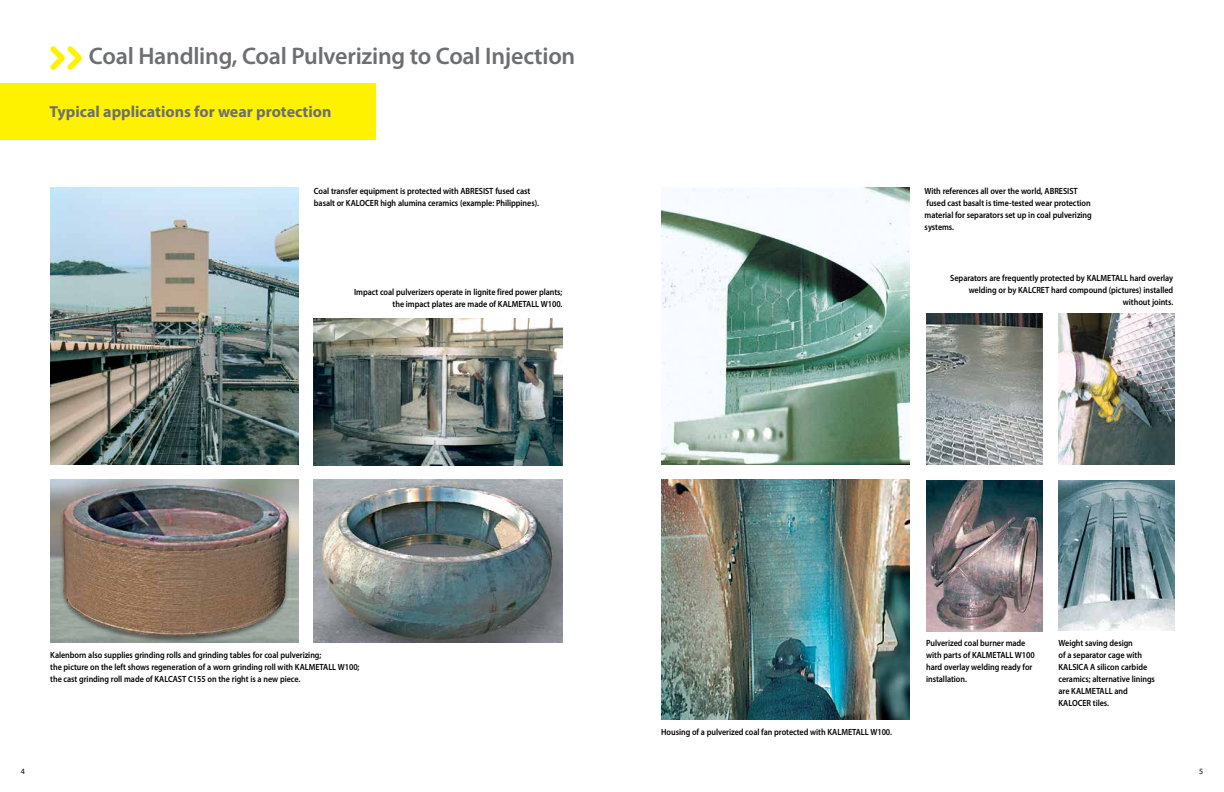
<style>
.page{position:relative;width:1224px;height:792px;background:#fff}
.page>*{position:absolute;margin:0;border:0;box-sizing:border-box;transform-origin:0 0}
.t1{font:600 24px "Myriad Pro";letter-spacing:-.01em;color:#6d6e71}
.t2{font:700 16px "Myriad Pro";color:#6d6e71}
.t3{font:600 9px/12px "Myriad Pro";letter-spacing:-.005em;color:#000;scale:.9 1}
.t4{font:8px "Myriad Pro";color:#000}
</style>
<div class="page">
<img style="left:50px;top:188px;width:249px;height:277px">
<img style="left:50px;top:480px;width:249px;height:163px">
<img style="left:314px;top:318px;width:249px;height:148px">
<img style="left:661px;top:480px;width:248px;height:240px">
<img style="left:314px;top:480px;width:249px;height:163px">
<img style="left:661px;top:188px;width:248px;height:277px">
<img style="left:1058px;top:314px;width:116px;height:151px">
<img style="left:926px;top:314px;width:116px;height:151px">
<img style="left:926px;top:480px;width:116px;height:151px">
<img style="left:1059px;top:480px;width:115px;height:151px">
<div style="left:0;top:83px;width:376px;height:56px;background:#fff200"></div>
<svg style="left:50px;top:46px;width:32px;height:24px"></svg>
<h1 class="t1" style="left:89px;top:41px;width:488px">Coal Handling, Coal Pulverizing to Coal Injection</h1>
<h2 class="t2" style="left:50px;top:101px;width:283px">Typical applications for wear protection</h2>
<p class="t3" style="left:314px;top:185px;width:252px">Coal transfer equipment is protected with ABRESIST fused cast basalt or KALOCER high alumina ceramics (example: Philippines).</p>
<p class="t3" style="left:354px;top:285px;width:233px;text-align:right">Impact coal pulverizers operate in lignite fired power plants; the impact plates are made of KALMETALL W100.</p>
<p class="t3" style="left:925px;top:185px;width:187px">With references all over the world, ABRESIST fused cast basalt is time-tested wear protection material for separators set up in coal pulverizing systems.</p>
<p class="t3" style="left:950px;top:272px;width:249px;text-align:right">Separators are frequently protected by KALMETALL hard overlay welding or by KALCRET hard compound (pictures) installed without joints.</p>
<p class="t3" style="left:50px;top:649px;width:345px">Kalenborn also supplies grinding rolls and grinding tables for coal pulverizing;<br>the picture on the left shows regeneration of a worn grinding roll with KALMETALL W100; the cast grinding roll made of KALCAST C155 on the right is a new piece.</p>
<p class="t3" style="left:661px;top:726px;width:258px">Housing of a pulverized coal fan protected with KALMETALL W100.</p>
<p class="t3" style="left:926px;top:637px;width:122px">Pulverized coal burner made with parts of KALMETALL W100 hard overlay welding ready for installation.</p>
<p class="t3" style="left:1059px;top:637px;width:109px">Weight saving design<br>of a separator cage with<br>KALSICA A silicon carbide ceramics; alternative linings are KALMETALL and<br>KALOCER tiles.</p>
<p class="t4" style="left:21px;top:766px;width:6px">4</p>
<p class="t4" style="left:1199px;top:766px;width:6px">5</p>
</div>
